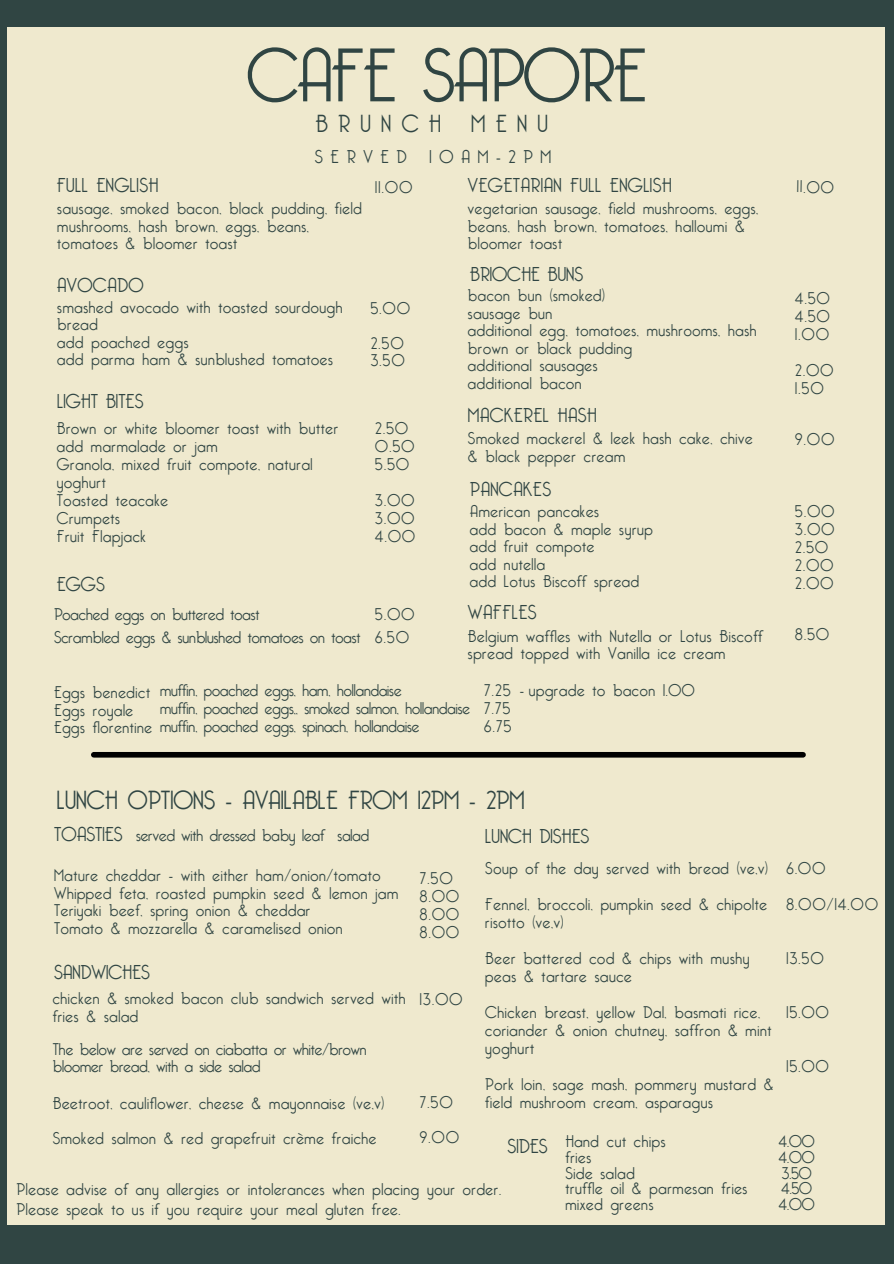
<style>
.page{position:relative;width:894px;height:1264px;background:#fff}
.page>*{position:absolute;margin:0;border:0;box-sizing:border-box;transform-origin:0 0}
.t1{font:73.8px "Bellerose";letter-spacing:-.03em;color:#304543}
.t2{font:25.5px "Bellerose";color:#304543}
.t3{font:24px "Bellerose";letter-spacing:.43em;color:#304543}
.t4{font:19.5px "Bellerose";letter-spacing:.02em;color:#304543}
.t5{font:19.5px "Bellerose";color:#304543}
.t6{font:18px "Bellerose";letter-spacing:.43em;color:#304543}
.t7{font:16.5px/18px "Bellerose";letter-spacing:.04em;color:#304543}
.t8{font:16.5px/16.8px "Bellerose";color:#304543}
</style>
<div class="page">
<div style="left:0;top:0;width:893px;height:1263px;background:#304543"></div>
<div style="left:7px;top:27px;width:876px;height:1197px;background:#efe9ce"></div>
<div style="left:94px;top:752px;width:708px;height:5px;background:#000"></div>
<h3 class="t1" style="left:246px;top:33px;width:402px">CAFE SAPORE</h3>
<h1 class="t3" style="left:315px;top:109px;width:127px">BRUNCH</h1>
<h1 class="t3" style="left:471px;top:109px;width:78px">MENU</h1>
<h1 class="t6" style="left:315px;top:146px;width:93px">SERVED</h1>
<h1 class="t6" style="left:429px;top:146px;width:123px">10AM-2PM</h1>
<h4 class="t4" style="left:57px;top:174px;width:103px">FULL ENGLISH</h4>
<p class="t7" style="left:375px;top:179px;width:38px">11.00</p>
<h3 class="t4" style="left:468px;top:174px;width:205px">VEGETARIAN FULL ENGLISH</h3>
<h4 class="t7" style="left:796px;top:178px;width:38px;rotate:1deg">11.00</h4>
<p class="t7" style="left:468px;top:200px;width:291px;line-height:17.5px">vegetarian sausage, field mushrooms, eggs, beans, hash brown, tomatoes, halloumi &amp; bloomer toast</p>
<h3 class="t4" style="left:57px;top:274px;width:88px">AVOCADO</h3>
<p class="t7" style="left:57px;top:298px;width:286px;line-height:17.5px">smashed avocado with toasted sourdough bread</p>
<p class="t7" style="left:57px;top:333px;width:133px">add poached eggs</p>
<p class="t7" style="left:57px;top:351px;width:277px">add parma ham &amp; sunblushed tomatoes</p>
<h3 class="t7" style="left:57px;top:200px;width:306px;line-height:17.5px">sausage, smoked bacon, black pudding, field mushrooms, hash brown, eggs, beans, tomatoes &amp; bloomer toast</h3>
<h4 class="t5" style="left:470px;top:263px;width:115px">BRIOCHE BUNS</h4>
<h4 class="t7" style="left:468px;top:287px;width:138px">bacon bun (smoked)</h4>
<h4 class="t7" style="left:468px;top:304px;width:86px">sausage bun</h4>
<h3 class="t7" style="left:468px;top:322px;width:290px;line-height:17.5px">additional egg, tomatoes, mushrooms, hash brown or black pudding</h3>
<p class="t7" style="left:468px;top:357px;width:131px">additional sausages</p>
<p class="t7" style="left:468px;top:375px;width:115px">additional bacon</p>
<p class="t7" style="left:795px;top:290px;width:36px;text-align:justify">4.50<br>4.50<br>1.00</p>
<p class="t7" style="left:795px;top:362px;width:40px">2.00<br>1.50</p>
<h3 class="t7" style="left:370px;top:299px;width:41px">5.00</h3>
<p class="t7" style="left:370px;top:334px;width:34px">2.50</p>
<p class="t7" style="left:370px;top:352px;width:35px">3.50</p>
<h4 class="t5" style="left:57px;top:390px;width:88px">LIGHT BITES</h4>
<h3 class="t7" style="left:57px;top:419px;width:283px">Brown or white bloomer toast with butter</h3>
<p class="t7" style="left:57px;top:437px;width:162px">add marmalade or jam</p>
<h4 class="t7" style="left:57px;top:455px;width:257px">Granola, mixed fruit compote, natural yoghurt</h4>
<p class="t7" style="left:57px;top:491px;width:113px">Toasted teacake</p>
<p class="t7" style="left:57px;top:509px;width:65px">Crumpets</p>
<p class="t7" style="left:57px;top:527px;width:91px">Fruit Flapjack</p>
<p class="t4" style="left:468px;top:403px;width:130px">MACKEREL HASH</p>
<p class="t7" style="left:468px;top:430px;width:286px;line-height:17.5px">Smoked mackerel &amp; leek hash cake, chive &amp; black pepper cream</p>
<p class="t7" style="left:795px;top:430px;width:40px">9.00</p>
<p class="t7" style="left:375px;top:419px;width:41px">2.50<br>0.50<br>5.50</p>
<h3 class="t7" style="left:375px;top:491px;width:41px;text-align:justify">3.00<br>3.00<br>4.00</h3>
<h4 class="t4" style="left:470px;top:478px;width:83px">PANCAKES</h4>
<p class="t7" style="left:470px;top:503px;width:130px">American pancakes</p>
<p class="t7" style="left:470px;top:520px;width:184px">add bacon &amp; maple syrup</p>
<p class="t7" style="left:470px;top:538px;width:126px">add fruit compote</p>
<p class="t7" style="left:470px;top:555px;width:77px">add nutella</p>
<h2 class="t7" style="left:470px;top:573px;width:171px">add Lotus Biscoff spread</h2>
<h3 class="t7" style="left:795px;top:503px;width:41px">5.00<br>3.00<br>2.50<br>2.00<br>2.00</h3>
<p class="t4" style="left:57px;top:573px;width:49px">EGGS</p>
<p class="t8" style="left:54px;top:606px;width:207px">Poached eggs on buttered toast</p>
<p class="t8" style="left:54px;top:629px;width:308px">Scrambled eggs &amp; sunblushed tomatoes on toast</p>
<h3 class="t7" style="left:375px;top:604px;width:41px;line-height:22.5px">5.00<br>6.50</h3>
<p class="t4" style="left:468px;top:601px;width:70px">WAFFLES</p>
<p class="t7" style="left:468px;top:628px;width:296px;line-height:17.5px">Belgium waffles with Nutella or Lotus Biscoff spread topped with Vanilla ice cream</p>
<p class="t7" style="left:795px;top:625px;width:35px">8.50</p>
<h3 class="t7" style="left:54px;top:684px;width:97px">Eggs benedict</h3>
<h4 class="t7" style="left:54px;top:701px;width:81px">Eggs royale</h4>
<h4 class="t7" style="left:54px;top:719px;width:100px">Eggs florentine</h4>
<p class="t8" style="left:160px;top:682px;width:243px">muffin, poached eggs, ham, hollandaise</p>
<p class="t8" style="left:160px;top:700px;width:311px">muffin, poached eggs,, smoked salmon, hollandaise</p>
<h4 class="t8" style="left:160px;top:718px;width:260px">muffin, poached eggs, spinach, hollandaise</h4>
<p class="t7" style="left:484px;top:681px;width:212px">7.25 - upgrade to bacon 1.00<br>7.75<br>6.75</p>
<p class="t2" style="left:57px;top:785px;width:469px">LUNCH OPTIONS - AVAILABLE FROM 12PM - 2PM</p>
<p class="t5" style="left:54px;top:822px;width:70px">TOASTIES</p>
<p class="t8" style="left:136px;top:827px;width:234px">served with dressed baby leaf salad</p>
<h3 class="t5" style="left:485px;top:824px;width:105px">LUNCH DISHES</h3>
<p class="t7" style="left:485px;top:859px;width:284px">Soup of the day served with bread (ve,v)</p>
<p class="t7" style="left:485px;top:895px;width:283px">Fennel, broccoli, pumpkin seed &amp; chipolte risotto (ve,v)</p>
<p class="t7" style="left:485px;top:949px;width:265px">Beer battered cod &amp; chips with mushy peas &amp; tartare sauce</p>
<p class="t7" style="left:485px;top:1003px;width:287px">Chicken breast, yellow Dal, basmati rice, coriander &amp; onion chutney, saffron &amp; mint yoghurt</p>
<p class="t7" style="left:485px;top:1075px;width:290px">Pork loin, sage mash, pommery mustard &amp; field mushroom cream, asparagus</p>
<p class="t7" style="left:786px;top:859px;width:40px">6.00</p>
<p class="t7" style="left:786px;top:895px;width:93px">8.00/14.00</p>
<p class="t7" style="left:54px;top:867px;width:328px">Mature cheddar - with either ham/onion/tomato</p>
<h4 class="t7" style="left:54px;top:884px;width:345px">Whipped feta, roasted pumpkin seed &amp; lemon jam</h4>
<h4 class="t7" style="left:54px;top:902px;width:258px">Teriyaki beef, spring onion &amp; cheddar</h4>
<h4 class="t7" style="left:54px;top:919px;width:290px">Tomato &amp; mozzarella &amp; caramelised onion</h4>
<p class="t7" style="left:420px;top:869px;width:41px">7.50<br>8.00<br>8.00<br>8.00</p>
<p class="t7" style="left:786px;top:949px;width:39px">13.50</p>
<p class="t5" style="left:54px;top:960px;width:97px">SANDWICHES</p>
<p class="t7" style="left:53px;top:990px;width:354px;line-height:17.5px">chicken &amp; smoked bacon club sandwich served with fries &amp; salad</p>
<h4 class="t7" style="left:420px;top:990px;width:44px">13.00</h4>
<p class="t7" style="left:786px;top:1003px;width:44px">15.00</p>
<p class="t8" style="left:53px;top:1041px;width:315px">The below are served on ciabatta or white/brown bloomer bread, with a side salad</p>
<h4 class="t7" style="left:786px;top:1057px;width:44px">15.00</h4>
<p class="t7" style="left:420px;top:1094px;width:34px">7.50</p>
<p class="t7" style="left:420px;top:1128px;width:40px">9.00</p>
<p class="t7" style="left:17px;top:1180px;width:486px">Please advise of any allergies or intolerances when placing your order.</p>
<p class="t7" style="left:17px;top:1200px;width:385px">Please speak to us if you require your meal gluten free.</p>
<p class="t7" style="left:53px;top:1095px;width:332px">Beetroot, cauliflower, cheese &amp; mayonnaise (ve,v)</p>
<p class="t7" style="left:53px;top:1130px;width:325px">Smoked salmon &amp; red grapefruit crème fraiche</p>
<h4 class="t7" style="left:778px;top:1132px;width:37px">4.00</h4>
<h4 class="t7" style="left:778px;top:1148px;width:37px">4.00</h4>
<h4 class="t7" style="left:781px;top:1164px;width:31px">3.50</h4>
<h4 class="t7" style="left:781px;top:1180px;width:32px">4.50</h4>
<p class="t7" style="left:778px;top:1195px;width:37px">4.00</p>
<h4 class="t7" style="left:565px;top:1132px;width:102px">Hand cut chips</h4>
<h4 class="t7" style="left:565px;top:1148px;width:27px">fries</h4>
<p class="t7" style="left:565px;top:1164px;width:71px">Side salad</p>
<p class="t7" style="left:565px;top:1180px;width:183px">truffle oil &amp; parmesan fries</p>
<h4 class="t7" style="left:565px;top:1195px;width:89px">mixed greens</h4>
<p class="t4" style="left:507px;top:1134px;width:41px">SIDES</p>
</div>
